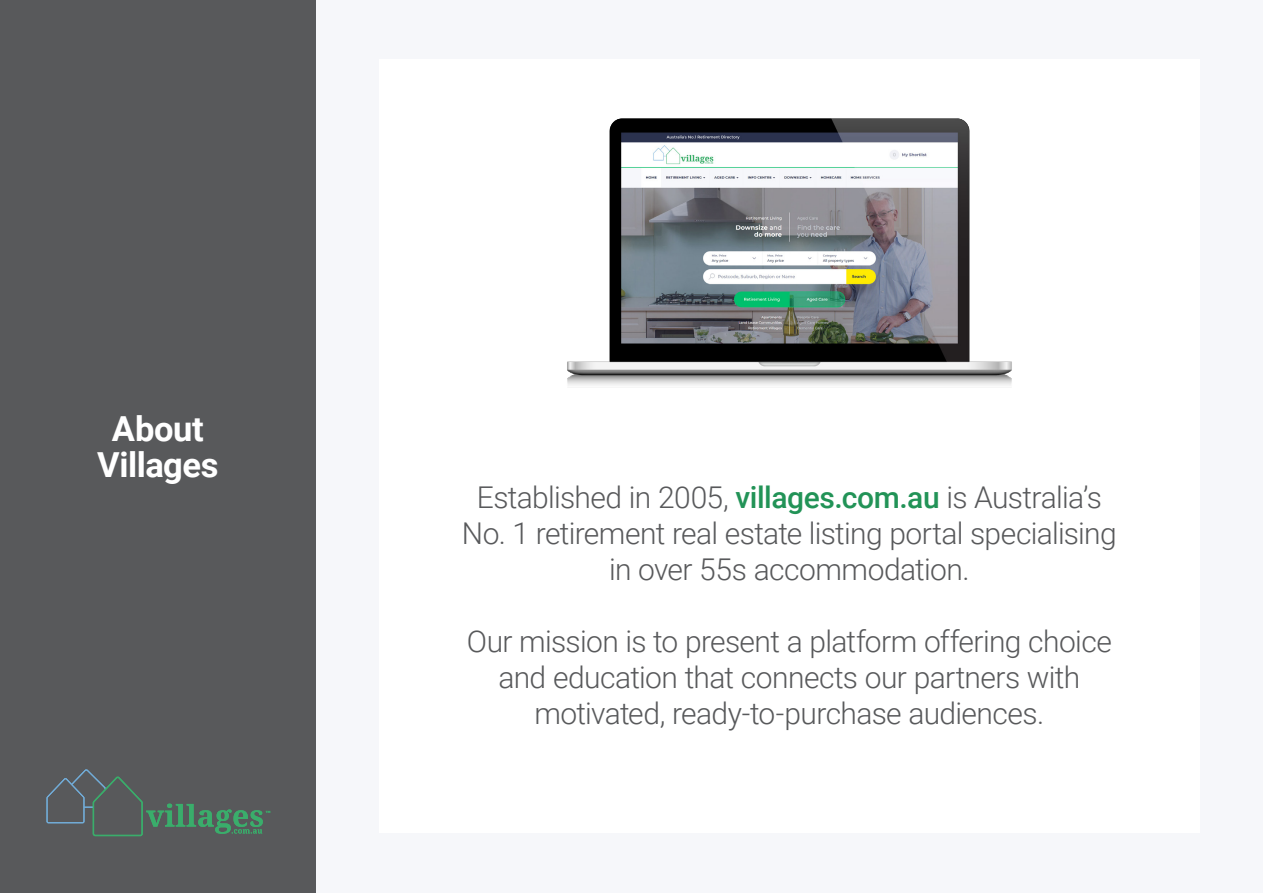
<style>
.page{position:relative;width:1263px;height:893px;background:#f6f7fa}
.page>*{position:absolute;margin:0;border:0;box-sizing:border-box;transform-origin:0 0}
.NEW_Sidebar{font:700 34.5px "Roboto";letter-spacing:-.015em;color:#fff}
.NEW_PG02_Body_Copy{font:300 30px/36px "Roboto";letter-spacing:-.02em;color:#58595b;text-align:center}
.t1{font:700 2.85px "Verdana";color:#3aad6b}
.s1{font-weight:500;color:#229357}
</style>
<div class="page">
<div style="left:0;top:0;width:316px;height:893px;background:#58595b"></div>
<div style="left:379px;top:60px;width:821px;height:773px;background:#fff"></div>
<svg style="left:46px;top:769px;width:217px;height:68px"></svg>
<img style="left:567px;top:375px;width:445px;height:11px">
<img style="left:567px;top:118px;width:445px;height:257px">
<p class="NEW_Sidebar" style="left:112px;top:405px;width:93px">About</p>
<p class="NEW_Sidebar" style="left:97px;top:441px;width:123px">Villages</p>
<p class="t1" style="left:266px;top:809px;width:6px">TM</p>
<p class="NEW_PG02_Body_Copy" style="left:462px;top:478px;width:656px">Established in 2005, <span class="s1">villages.com.au</span> is Australia’s<br>No. 1 retirement real estate listing portal specialising in over 55s accommodation.</p>
<p class="NEW_PG02_Body_Copy" style="left:467px;top:622px;width:647px">Our mission is to present a platform offering choice and education that connects our partners with motivated, ready-to-purchase audiences.</p>
</div>
